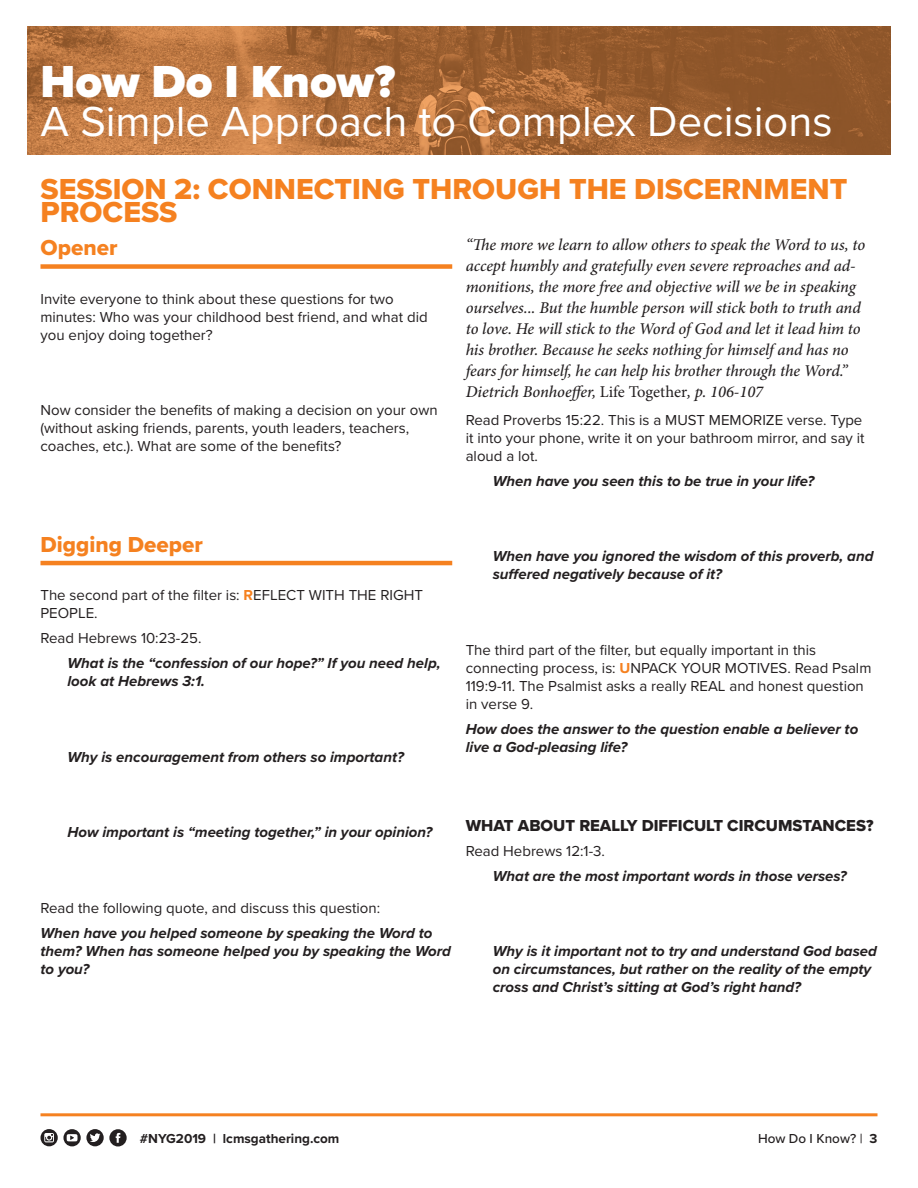
<style>
.page{position:relative;width:918px;height:1188px;background:#fff}
.page>*{position:absolute;margin:0;border:0;box-sizing:border-box;transform-origin:0 0}
.t1{font:900 46.5px "Proxima Nova";color:#fff}
.t2{font:43.5px "Proxima Nova";color:#fff}
.t3{font:30px/22.5px "Proxima Nova Extrabld";color:#f58120}
.t4{font:22.5px "Proxima Nova Extrabld";color:#f58120}
.t5{font:italic 500 16.5px/21px "Minion Pro";letter-spacing:-.005em;color:#231f20}
.t6{font:16.5px "Proxima Nova Extrabld";color:#231f20}
.t7{font:15px/18px "Proxima Nova";color:#231f20}
.t8{font:italic 700 15px/18px "Proxima Nova";color:#231f20}
.t9{font:700 13.5px "Proxima Nova";color:#231f20}
.t10{font:500 13.5px "Proxima Nova";color:#231f20}
.s1{font-weight:400;font-style:normal}
.s2{font-weight:700;color:#f58120}
.s3{font-weight:700}
</style>
<div class="page">
<img style="left:27px;top:27px;width:864px;height:127px">
<hr style="left:40px;top:1113px;width:838px;height:3px;background:#f58120">
<svg style="left:40px;top:1129px;width:87px;height:17px"></svg>
<div style="left:40px;top:264px;width:412px;height:5px;background:#f58120"></div>
<hr style="left:40px;top:561px;width:412px;height:4px;background:#f58120">
<h1 class="t1" style="left:40px;top:47px;width:356px">How Do I Know?</h1>
<h2 class="t2" style="left:40px;top:89px;width:794px">A Simple Approach to Complex Decisions</h2>
<h3 class="t3" style="left:40px;top:178px;width:808px">SESSION 2: CONNECTING THROUGH THE DISCERNMENT<br>PROCESS</h3>
<h3 class="t4" style="left:40px;top:231px;width:78px">Opener</h3>
<p class="t7" style="left:40px;top:289px;width:389px">Invite everyone to think about these questions for two minutes: Who was your childhood best friend, and what did you enjoy doing together?</p>
<p class="t5" style="left:466px;top:234px;width:401px">“The more we learn to allow others to speak the Word to us, to accept humbly and gratefully even severe reproaches and ad&shy;monitions, the more free and objective will we be in speaking ourselves... But the humble person will stick both to truth and to love. He will stick to the Word of God and let it lead him to his brother. Because he seeks nothing for himself and has no fears for himself, he can help his brother through the Word.” Dietrich Bonhoeffer, <span class="s1">Life Together</span>, p. 106-107</p>
<p class="t7" style="left:466px;top:410px;width:400px">Read Proverbs 15:22. This is a MUST MEMORIZE verse. Type it into your phone, write it on your bathroom mirror, and say it aloud a lot.</p>
<p class="t8" style="left:493px;top:472px;width:323px">When have you seen this to be true in your life?</p>
<p class="t7" style="left:40px;top:401px;width:399px">Now consider the benefits of making a decision on your own (without asking friends, parents, youth leaders, teachers, coaches, etc.). What are some of the benefits?</p>
<h3 class="t4" style="left:40px;top:528px;width:164px">Digging Deeper</h3>
<p class="t7" style="left:40px;top:586px;width:384px">The second part of the filter is: <span class="s2">R</span>EFLECT WITH THE RIGHT<br>PEOPLE.</p>
<p class="t7" style="left:40px;top:629px;width:163px">Read Hebrews 10:23-25.</p>
<p class="t8" style="left:68px;top:654px;width:375px">What is the “confession of our hope?” If you need help, look at Hebrews 3:1.</p>
<p class="t8" style="left:68px;top:748px;width:338px">Why is encouragement from others so important?</p>
<p class="t8" style="left:493px;top:547px;width:382px">When have you ignored the wisdom of this proverb, and suffered negatively because of it?</p>
<p class="t7" style="left:466px;top:640px;width:407px">The third part of the filter, but equally important in this connecting process, is: <span class="s2">U</span>NPACK YOUR MOTIVES. Read Psalm 119:9-11. The Psalmist asks a really REAL and honest question in verse 9.</p>
<p class="t8" style="left:466px;top:720px;width:394px">How does the answer to the question enable a believer to live a God-pleasing life?</p>
<p class="t8" style="left:68px;top:823px;width:366px">How important is “meeting together,” in your opinion?</p>
<p class="t7" style="left:40px;top:898px;width:341px">Read the following quote, and discuss this question:</p>
<p class="t8" style="left:40px;top:924px;width:412px">When have you helped someone by speaking the Word to them? When has someone helped you by speaking the Word to you?</p>
<p class="t6" style="left:466px;top:813px;width:409px">WHAT ABOUT REALLY DIFFICULT CIRCUMSTANCES?</p>
<p class="t7" style="left:466px;top:841px;width:141px">Read Hebrews 12:1-3.</p>
<p class="t8" style="left:493px;top:866px;width:356px">What are the most important words in those verses?</p>
<p class="t8" style="left:493px;top:942px;width:386px">Why is it important not to try and understand God based on circumstances, but rather on the reality of the empty cross and Christ’s sitting at God’s right hand?</p>
<p class="t9" style="left:140px;top:1129px;width:201px">#NYG2019 | lcmsgathering.com</p>
<p class="t10" style="left:758px;top:1129px;width:121px">How Do I Know? | <span class="s3">3</span></p>
</div>
